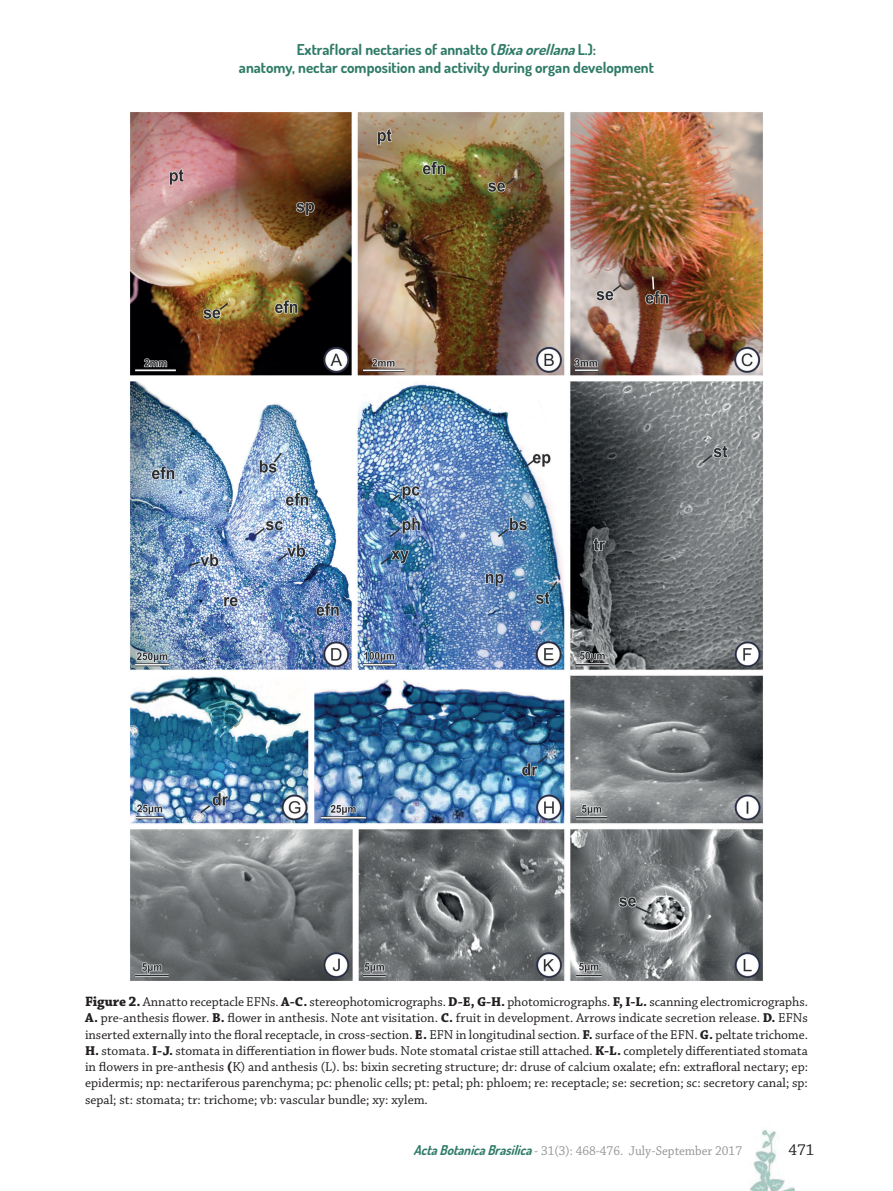
<style>
.page{position:relative;width:893px;height:1191px;background:#fff}
.page>*{position:absolute;margin:0;border:0;box-sizing:border-box;transform-origin:0 0}
.t1{font:16.5px "Chaparral Pro";color:#231f20}
.t2{font:700 15px/18px "Dosis";color:#2f7b67;text-align:center}
.t3{font:13.5px/16.2px "Chaparral Pro";color:#231f20;text-align:justify}
.t4{font:13.5px "Chaparral Pro";color:#939598;scale:.95 1}
.s1{font-style:italic}
.s2{font-weight:700;font-size:14.25px}
.s3{font-weight:700}
.s4{font-family:"Dosis";font-weight:700;font-style:italic;color:#2f7b67}
</style>
<div class="page">
<img style="left:749px;top:1130px;width:45px;height:61px">
<img style="left:130px;top:112px;width:633px;height:869px">
<p class="t2" style="left:239px;top:40px;width:416px">Extrafloral nectaries of annatto (<span class="s1">Bixaorellana</span>L.):<br>anatomy, nectar composition and activity during organ development</p>
<p class="t3" style="left:85px;top:994px;width:724px"><span class="s2">Figure 2.</span> Annatto receptacle EFNs. <span class="s3">A-C.</span> stereophotomicrographs. <span class="s3">D-E, G-H.</span> photomicrographs. <span class="s3">F, I-L.</span> scanning electromicrographs.<br><span class="s3">A.</span> pre-anthesis flower. <span class="s3">B.</span> flower in anthesis. Note ant visitation. <span class="s3">C.</span> fruit in development. Arrows indicate secretion release. <span class="s3">D.</span> EFNs inserted externally into the floral receptacle, in cross-section. <span class="s3">E.</span> EFN in longitudinal section. <span class="s3">F.</span> surface of the EFN. <span class="s3">G.</span> peltate trichome.<br><span class="s3">H.</span> stomata. <span class="s3">I-J.</span> stomata in differentiation in flower buds. Note stomatal cristae still attached. <span class="s3">K-L.</span> completely differentiated stomata in flowers in pre-anthesis <span class="s3">(</span>K) and anthesis (L). bs: bixin secreting structure; dr: druse of calcium oxalate; efn: extrafloral nectary; ep: epidermis; np: nectariferous parenchyma; pc: phenolic cells; pt: petal; ph: phloem; re: receptacle; se: secretion; sc: secretory canal; sp: sepal; st: stomata; tr: trichome; vb: vascular bundle; xy: xylem.</p>
<p class="t4" style="left:414px;top:1143px;width:347px"><span class="s4">ActaBotanicaBrasilica</span>- 31(3): 468-476. July-September 2017</p>
<p class="t1" style="left:788px;top:1141px;width:27px">471</p>
</div>
